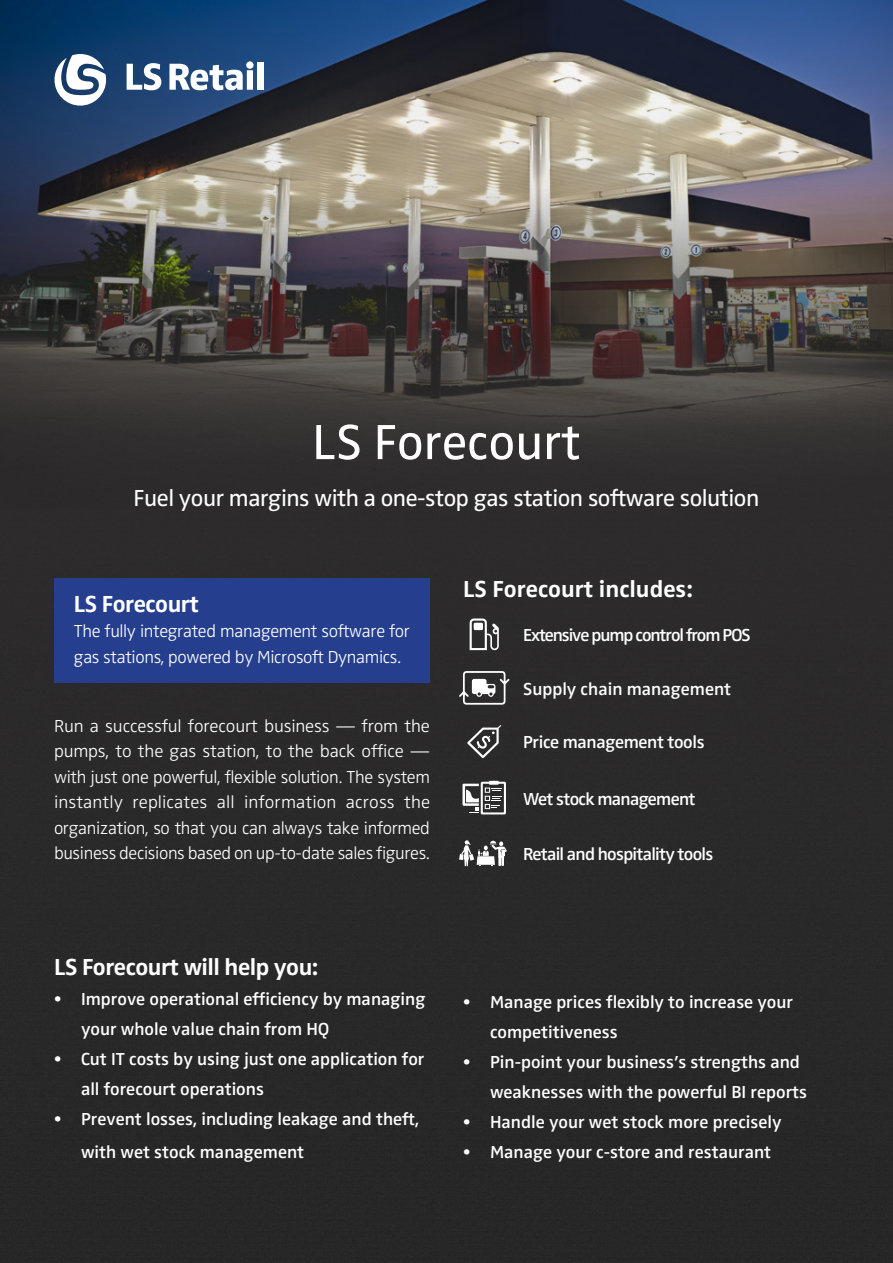
<style>
.page{position:relative;width:893px;height:1263px;background:#fff}
.page>*{position:absolute;margin:0;border:0;box-sizing:border-box;transform-origin:0 0}
.t1{font:51px "Zwo Pro";color:#fff}
.t2{font:24px "Zwo Pro";letter-spacing:-.02em;color:#fff}
.t3{font:700 24px "Zwo Pro";letter-spacing:-.02em;color:#fff}
.t4{font:700 24px "Zwo Pro";color:#fff}
.t5{font:600 18px/30px "Zwo Pro";color:#fff}
.t6{font:300 18px/25.5px "Zwo Pro";letter-spacing:-.02em;color:#fff;text-align:justify}
.t7{font:600 18px "Zwo Pro";letter-spacing:-.04em;color:#fff}
.t8{font:600 18px "Zwo Pro";letter-spacing:-.06em;color:#fff}
.t9{font:600 18px "Zwo Pro";letter-spacing:-.02em;color:#fff}
</style>
<div class="page">
<img style="left:0;top:0;width:893px;height:1263px">
<svg style="left:54px;top:54px;width:52px;height:52px"></svg>
<svg style="left:127px;top:63px;width:34px;height:27px"></svg>
<svg style="left:169px;top:61px;width:85px;height:29px"></svg>
<div style="left:257px;top:62px;width:6px;height:28px;background:#fff"></div>
<div style="left:54px;top:579px;width:376px;height:104px;background:#253f8e"></div>
<svg style="left:459px;top:671px;width:51px;height:34px"></svg>
<svg style="left:467px;top:725px;width:34px;height:33px"></svg>
<svg style="left:470px;top:618px;width:29px;height:32px"></svg>
<svg style="left:462px;top:781px;width:44px;height:33px"></svg>
<svg style="left:459px;top:840px;width:48px;height:26px"></svg>
<p class="t1" style="left:312px;top:403px;width:270px">LS Forecourt</p>
<p class="t2" style="left:134px;top:479px;width:627px">Fuel your margins with a one-stop gas station software solution</p>
<p class="t3" style="left:74px;top:585px;width:127px">LS Forecourt</p>
<p class="t6" style="left:74px;top:617px;width:338px">The fully integrated management software for gas stations, powered by Microsoft Dynamics.</p>
<p class="t6" style="left:54px;top:712px;width:378px">Run a successful forecourt business — from the pumps, to the gas station, to the back office — with just one powerful, flexible solution. The system instantly replicates all information across the organization, so that you can always take informed business decisions based on up-to-date sales figures.</p>
<p class="t4" style="left:463px;top:571px;width:231px">LS Forecourt includes:</p>
<p class="t8" style="left:523px;top:622px;width:229px">Extensive pump control from POS</p>
<p class="t5" style="left:523px;top:672px;width:210px">Supply chain management</p>
<p class="t9" style="left:523px;top:728px;width:183px">Price management tools</p>
<p class="t7" style="left:523px;top:785px;width:174px">Wet stock management</p>
<p class="t7" style="left:523px;top:840px;width:192px">Retail and hospitality tools</p>
<p class="t3" style="left:54px;top:948px;width:266px">LS Forecourt will help you:</p>
<p class="t5" style="left:81px;top:982px;width:346px;text-indent:-27px">• Improve operational efficiency by managing your whole value chain from HQ</p>
<p class="t5" style="left:81px;top:1042px;width:345px;text-indent:-27px">• Cut IT costs by using just one application for all forecourt operations</p>
<p class="t5" style="left:81px;top:1101px;width:340px;line-height:33px;text-indent:-27px">• Prevent losses, including leakage and theft, with wet stock management</p>
<p class="t5" style="left:490px;top:985px;width:305px;text-indent:-27px">• Manage prices flexibly to increase your competitiveness</p>
<p class="t5" style="left:490px;top:1045px;width:319px;text-indent:-27px">• Pin-point your business’s strengths and weaknesses with the powerful BI reports</p>
<p class="t5" style="left:463px;top:1105px;width:320px">• Handle your wet stock more precisely</p>
<p class="t5" style="left:463px;top:1135px;width:310px">• Manage your c-store and restaurant</p>
</div>
